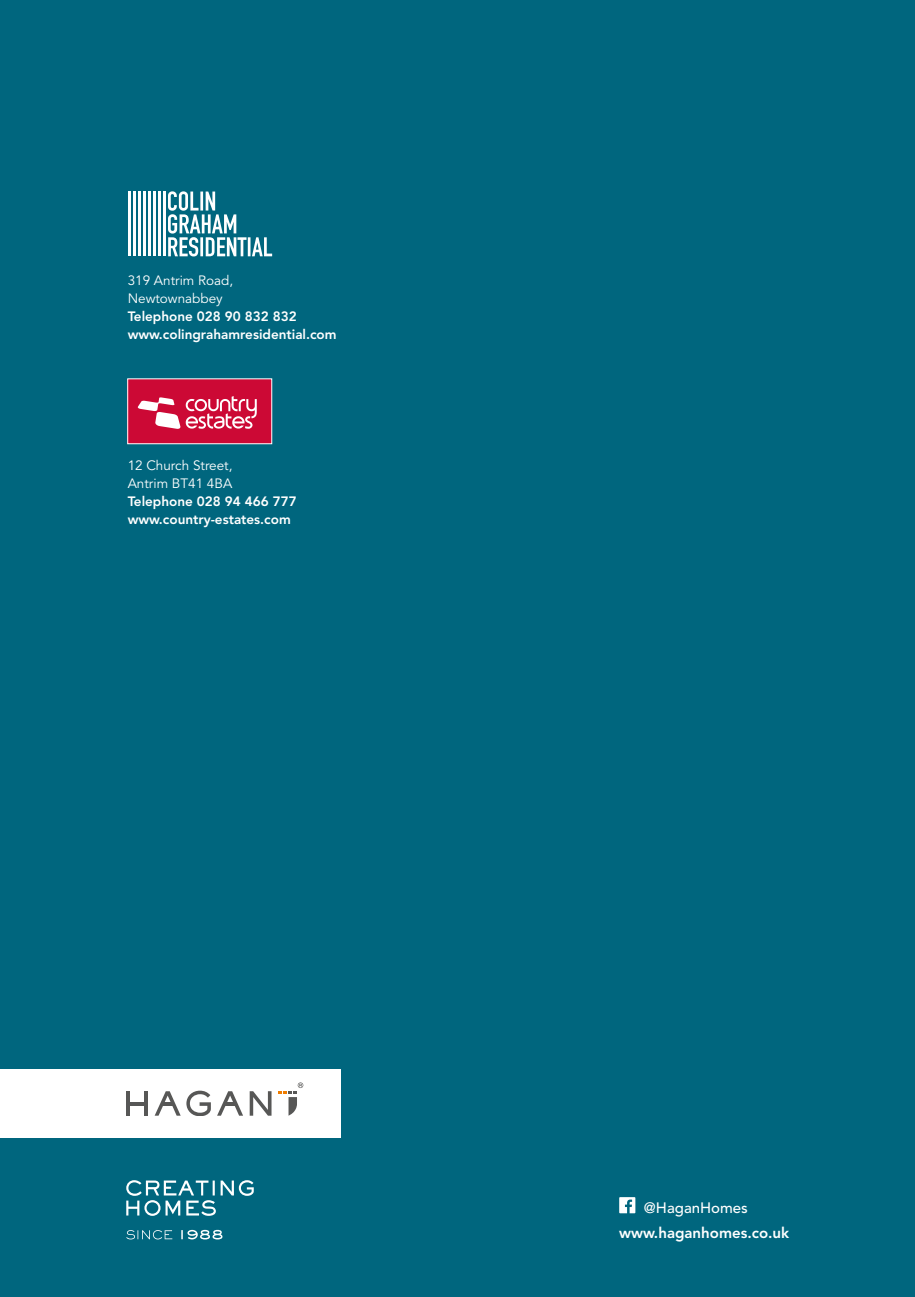
<style>
.page{position:relative;width:915px;height:1297px;background:#fff}
.page>*{position:absolute;margin:0;border:0;box-sizing:border-box;transform-origin:0 0}
.t1{font:800 15px "Avenir LT Std";color:#fff}
.t2{font:500 15px "Avenir LT Std";color:#fff}
.t3{font:800 13.5px/18px "Avenir LT Std";color:#fff}
.t4{font:13.5px/18px "Avenir LT Std";color:#fff}
</style>
<div class="page">
<div style="left:0;top:0;width:914px;height:1297px;background:#00667e"></div>
<div style="left:0;top:1069px;width:340px;height:69px;background:#fff"></div>
<svg style="left:619px;top:1197px;width:16px;height:16px"></svg>
<svg style="left:126px;top:1180px;width:128px;height:36px"></svg>
<svg style="left:126px;top:1230px;width:96px;height:9px"></svg>
<svg style="left:155px;top:1091px;width:56px;height:25px"></svg>
<svg style="left:249px;top:1091px;width:22px;height:25px"></svg>
<hr style="left:127px;top:1102px;width:19px;height:4px;background:#575756">
<hr style="left:162px;top:1102px;width:11px;height:4px;background:#575756">
<svg style="left:217px;top:1091px;width:26px;height:25px"></svg>
<hr style="left:224px;top:1102px;width:12px;height:4px;background:#575756">
<hr style="left:126px;top:1091px;width:4px;height:25px;background:#575756">
<hr style="left:144px;top:1091px;width:4px;height:25px;background:#575756">
<svg style="left:278px;top:1082px;width:25px;height:34px"></svg>
<svg style="left:168px;top:191px;width:104px;height:65px"></svg>
<hr style="left:128px;top:191px;width:2px;height:65px;background:#fff">
<hr style="left:133px;top:191px;width:2px;height:65px;background:#fff">
<hr style="left:138px;top:191px;width:2px;height:65px;background:#fff">
<hr style="left:143px;top:191px;width:2px;height:65px;background:#fff">
<hr style="left:148px;top:191px;width:2px;height:65px;background:#fff">
<hr style="left:153px;top:191px;width:2px;height:65px;background:#fff">
<hr style="left:158px;top:191px;width:3px;height:65px;background:#fff">
<hr style="left:163px;top:191px;width:3px;height:65px;background:#fff">
<div style="left:128px;top:379px;width:144px;height:65px;background:#cc0935"></div>
<svg style="left:138px;top:396px;width:119px;height:33px"></svg>
<p class="t4" style="left:128px;top:272px;width:107px">319 Antrim Road,<br>Newtownabbey</p>
<p class="t3" style="left:128px;top:307px;width:210px">Telephone 028 90 832 832 www.colingrahamresidential.com</p>
<p class="t4" style="left:128px;top:457px;width:106px">12 Church Street,<br>Antrim BT41 4BA</p>
<p class="t3" style="left:128px;top:492px;width:171px">Telephone 028 94 466 777 www.country-estates.com</p>
<p class="t2" style="left:643px;top:1199px;width:105px">@HaganHomes</p>
<p class="t1" style="left:619px;top:1224px;width:171px">www.haganhomes.co.uk</p>
</div>
